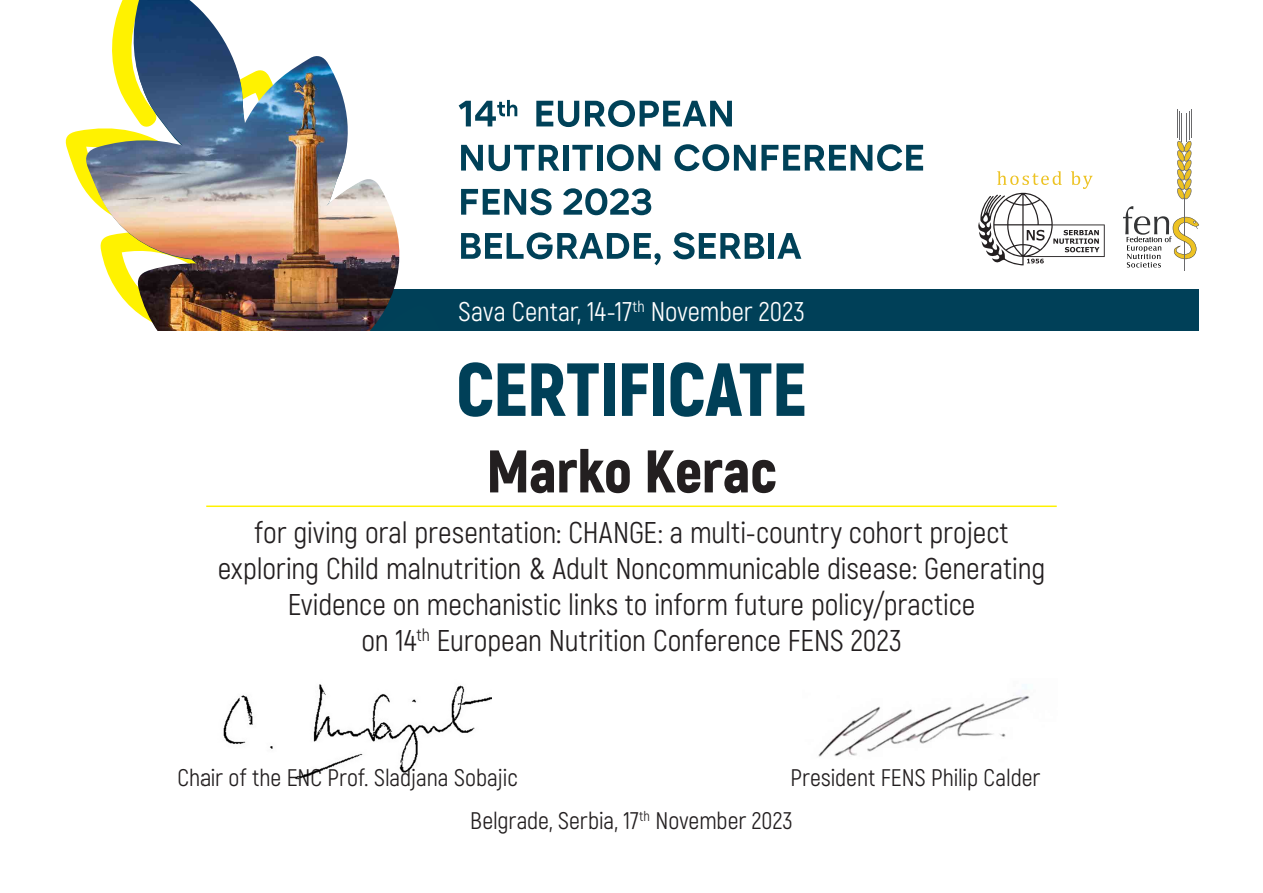
<style>
.page{position:relative;width:1263px;height:893px;background:#fff}
.page>*{position:absolute;margin:0;border:0;box-sizing:border-box;transform-origin:0 0}
.cert{font:900 75px "Akrobat";letter-spacing:-.01em;color:#004058}
.ime{font:900 60px "Akrobat";letter-spacing:-.01em;color:#231f20}
.for{font:30px/36px "Akrobat";letter-spacing:-.005em;color:#231f20;text-align:center}
.konf_datum{font:27px "Akrobat";letter-spacing:.005em;color:#fff}
.datum{font:24px "Akrobat";letter-spacing:-.005em;color:#231f20}
</style>
<div class="page">
<div style="left:280px;top:289px;width:919px;height:43px;background:#004058"></div>
<svg style="left:65px;top:129px;width:20px;height:61px"></svg>
<img style="left:85px;top:0;width:316px;height:332px">
<svg style="left:1123px;top:109px;width:76px;height:162px"></svg>
<svg style="left:978px;top:171px;width:127px;height:94px"></svg>
<img style="left:223px;top:684px;width:269px;height:96px">
<img style="left:818px;top:684px;width:212px;height:73px">
<svg style="left:459px;top:100px;width:58px;height:26px"></svg>
<svg style="left:536px;top:101px;width:43px;height:26px"></svg>
<svg style="left:585px;top:100px;width:147px;height:27px"></svg>
<svg style="left:461px;top:145px;width:22px;height:26px"></svg>
<svg style="left:489px;top:145px;width:70px;height:26px"></svg>
<div style="left:563px;top:145px;width:5px;height:26px;background:#004158"></div>
<svg style="left:572px;top:145px;width:21px;height:26px"></svg>
<div style="left:597px;top:145px;width:5px;height:26px;background:#004158"></div>
<svg style="left:607px;top:144px;width:53px;height:27px"></svg>
<svg style="left:674px;top:144px;width:249px;height:27px"></svg>
<svg style="left:461px;top:188px;width:91px;height:27px"></svg>
<svg style="left:563px;top:188px;width:88px;height:27px"></svg>
<svg style="left:461px;top:232px;width:200px;height:33px"></svg>
<svg style="left:673px;top:232px;width:91px;height:27px"></svg>
<div style="left:768px;top:233px;width:6px;height:26px;background:#004158"></div>
<svg style="left:777px;top:233px;width:24px;height:26px"></svg>
<hr style="left:206px;top:505px;width:851px;height:2px;background:#fff200">
<p class="konf_datum" style="left:459px;top:295px;width:348px">Sava Centar, 14-17<sup>th</sup> November 2023</p>
<p class="cert" style="left:456px;top:341px;width:352px">CERTIFICATE</p>
<p class="ime" style="left:486px;top:432px;width:292px">Marko Kerac</p>
<p class="for" style="left:218px;top:514px;width:829px">for giving oral presentation: CHANGE: a multi-country cohort project exploring Child malnutrition &amp; Adult Noncommunicable disease: Generating<br>Evidence on mechanistic links to inform future policy/practice</p>
<p class="for" style="left:361px;top:622px;width:542px">on 14<sup>th</sup> European Nutrition Conference FENS 2023</p>
<p class="datum" style="left:177px;top:764px;width:342px">Chair of the ENC Prof. Sladjana Sobajic</p>
<p class="datum" style="left:790px;top:764px;width:251px">President FENS Philip Calder</p>
<p class="datum" style="left:470px;top:806px;width:324px">Belgrade, Serbia, 17<sup>th</sup> November 2023</p>
</div>
